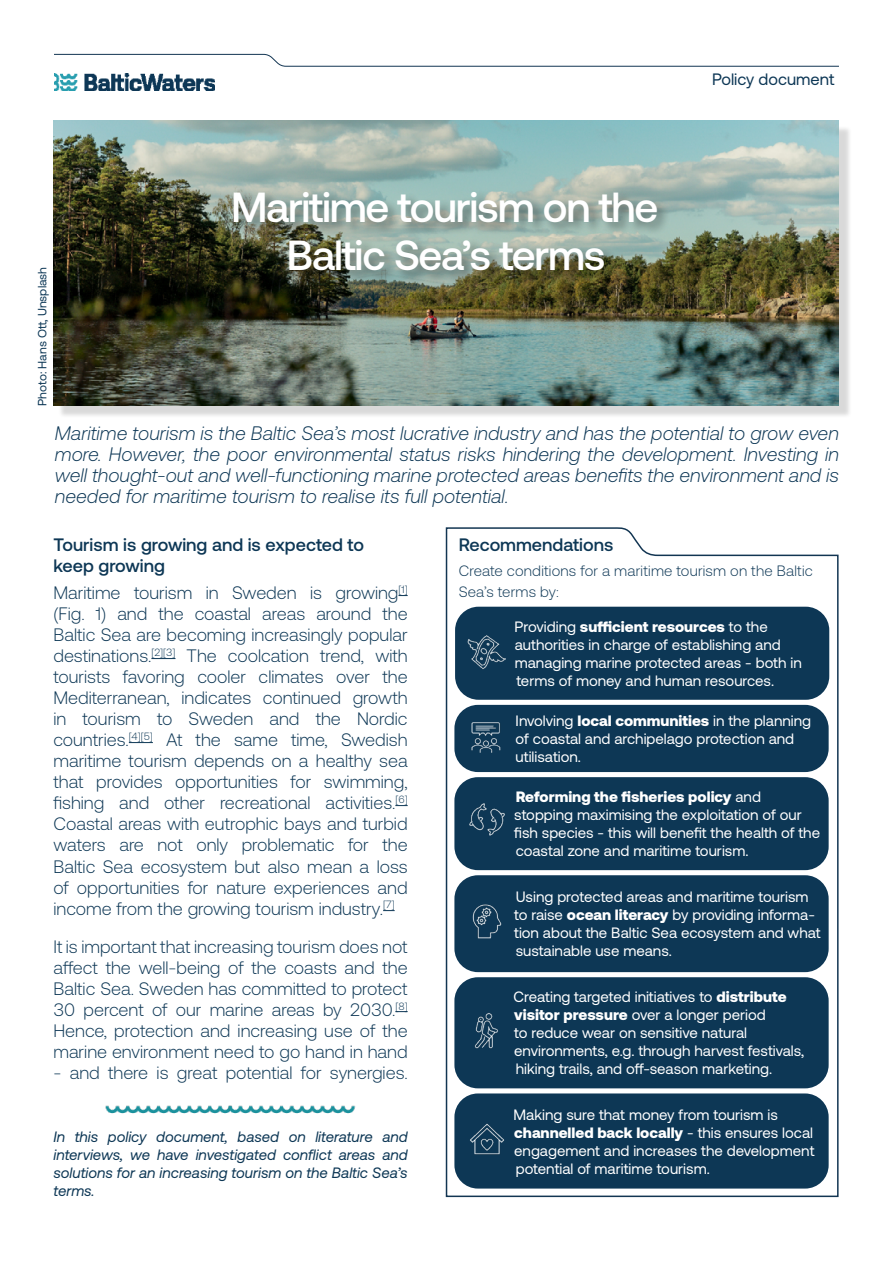
<style>
.page{position:relative;width:893px;height:1263px;background:#fff}
.page>*{position:absolute;margin:0;border:0;box-sizing:border-box;transform-origin:0 0}
.t1{font:500 42px/48.3px "Aeonik";letter-spacing:-.03em;color:#fff;text-align:center}
.t2{font:italic 300 19.5px/21px "Aeonik";color:#0d3755;text-align:justify}
.t3{font:300 18px/21px "Aeonik";color:#0d3755;text-align:justify}
.t4{font:500 18px/21px "Aeonik";color:#0d3755}
.t5{font:16.5px "Aeonik";color:#0d3755}
.t6{font:15px/18px "Aeonik";color:#fff}
.t7{font:italic 15px/18px "Aeonik";color:#0d3755;text-align:justify}
.t8{font:300 15px/21px "Aeonik";letter-spacing:.015em;color:#0d3755}
.t9{font:12px "Aeonik";color:#0d3755}
.s1{font-weight:900}
</style>
<div class="page">
<svg style="left:445px;top:527px;width:394px;height:671px"></svg>
<svg style="left:54px;top:54px;width:785px;height:13px"></svg>
<img style="left:54px;top:73px;width:160px;height:17px">
<svg style="left:151px;top:658px;width:24px;height:1px"></svg>
<svg style="left:129px;top:742px;width:24px;height:1px"></svg>
<svg style="left:395px;top:805px;width:13px;height:1px"></svg>
<svg style="left:383px;top:910px;width:12px;height:1px"></svg>
<svg style="left:395px;top:1011px;width:13px;height:1px"></svg>
<div style="left:457px;top:779px;width:369px;height:89px;background:#0d3755;border-radius:21px"></div>
<div style="left:454px;top:777px;width:375px;height:93px;border:4px solid #0d3755;border-radius:21px"></div>
<div style="left:457px;top:877px;width:369px;height:93px;background:#0d3755;border-radius:21px"></div>
<div style="left:454px;top:875px;width:375px;height:97px;border:4px solid #0d3755;border-radius:21px"></div>
<div style="left:457px;top:979px;width:369px;height:107px;background:#0d3755;border-radius:21px"></div>
<div style="left:454px;top:977px;width:375px;height:111px;border:4px solid #0d3755;border-radius:21px"></div>
<div style="left:457px;top:1096px;width:369px;height:90px;background:#0d3755;border-radius:21px"></div>
<div style="left:454px;top:1093px;width:375px;height:95px;border:4px solid #0d3755;border-radius:21px"></div>
<div style="left:59px;top:125px;width:793px;height:293px;background:#000;opacity:.15"></div>
<img style="left:53px;top:120px;width:786px;height:285px">
<img style="left:470px;top:1123px;width:34px;height:32px">
<img style="left:474px;top:1013px;width:24px;height:36px">
<img style="left:472px;top:904px;width:30px;height:35px">
<img style="left:469px;top:803px;width:36px;height:33px">
<img style="left:106px;top:1105px;width:122px;height:9px">
<img style="left:228px;top:1105px;width:127px;height:9px">
<div style="left:457px;top:609px;width:370px;height:88px;background:#0d3755;border-radius:21px"></div>
<div style="left:455px;top:607px;width:374px;height:93px;border:4px solid #0d3755;border-radius:21px"></div>
<img style="left:468px;top:635px;width:37px;height:34px">
<div style="left:457px;top:707px;width:369px;height:63px;background:#0d3755;border-radius:21px"></div>
<div style="left:454px;top:705px;width:375px;height:67px;border:4px solid #0d3755;border-radius:21px"></div>
<img style="left:471px;top:722px;width:30px;height:31px">
<div style="left:232px;top:190px;width:439px;height:94px;background:#000;opacity:.4"></div>
<p class="t9" style="left:36px;top:406px;width:140px;rotate:-90deg">Photo: Hans Ott, Unsplash</p>
<h1 class="t1" style="left:231px;top:183px;width:429px">Maritime tourism on the<br>Baltic Sea’s terms</h1>
<p class="t5" style="left:712px;top:70px;width:124px">Policy document</p>
<p class="t2" style="left:55px;top:423px;width:786px">Maritime tourism is the Baltic Sea’s most lucrative industry and has the potential to grow even more. However, the poor environmental status risks hindering the development. Investing in well thought-out and well-functioning marine protected areas benefits the environment and is needed for maritime tourism to realise its full potential.</p>
<p class="t4" style="left:53px;top:535px;width:312px">Tourism is growing and is expected to keep growing</p>
<p class="t3" style="left:53px;top:583px;width:356px">Maritime tourism in Sweden is growing<sup>[1] </sup>(Fig. 1) and the coastal areas around the Baltic Sea are becoming increasingly popular destinations.<sup>[2][3]</sup> The coolcation trend, with tourists favoring cooler climates over the Mediterranean, indicates continued growth in tourism to Sweden and the Nordic countries.<sup>[4][5]</sup> At the same time, Swedish maritime tourism depends on a healthy sea that provides opportunities for swimming, fishing and other recreational activities.<sup>[6] </sup>Coastal areas with eutrophic bays and turbid waters are not only problematic for the Baltic Sea ecosystem but also mean a loss of opportunities for nature experiences and income from the growing tourism industry.<sup>[7]</sup></p>
<p class="t3" style="left:53px;top:936px;width:356px">It is important that increasing tourism does not affect the well-being of the coasts and the Baltic Sea. Sweden has committed to protect 30 percent of our marine areas by 2030.<sup>[8] </sup>Hence, protection and increasing use of the marine environment need to go hand in hand</p>
<p class="t3" style="left:53px;top:1062px;width:356px">- and there is great potential for synergies.</p>
<p class="t7" style="left:53px;top:1127px;width:356px">In this policy document, based on literature and interviews, we have investigated conflict areas and solutions for an increasing tourism on the Baltic Sea’s terms.</p>
<p class="t4" style="left:459px;top:535px;width:156px">Recommendations</p>
<p class="t8" style="left:459px;top:561px;width:356px">Create conditions for a maritime tourism on the Baltic<br>Sea’s terms by:</p>
<p class="t6" style="left:515px;top:618px;width:289px">Providing <span class="s1">sufficient resources</span> to the authorities in charge of establishing and managing marine protected areas - both in terms of money and human resources.</p>
<p class="t6" style="left:516px;top:712px;width:297px">Involving <span class="s1">local communities</span> in the planning of coastal and archipelago protection and utilisation.</p>
<p class="t6" style="left:514px;top:788px;width:307px"><span class="s1">Reforming the fisheries policy</span> and stopping maximising the exploitation of our fish species - this will benefit the health of the coastal zone and maritime tourism.</p>
<p class="t6" style="left:514px;top:888px;width:308px">Using protected areas and maritime tourism to raise <span class="s1">ocean literacy</span> by providing informa&shy;tion about the Baltic Sea ecosystem and what sustainable use means.</p>
<p class="t6" style="left:514px;top:988px;width:292px">Creating targeted initiatives to <span class="s1">distribute visitor pressure</span> over a longer period<br>to reduce wear on sensitive natural environments, e.g. through harvest festivals, hiking trails, and off-season marketing.</p>
<p class="t6" style="left:514px;top:1105px;width:302px">Making sure that money from tourism is <span class="s1">channelled back locally</span> - this ensures local engagement and increases the development potential of maritime tourism.</p>
</div>
